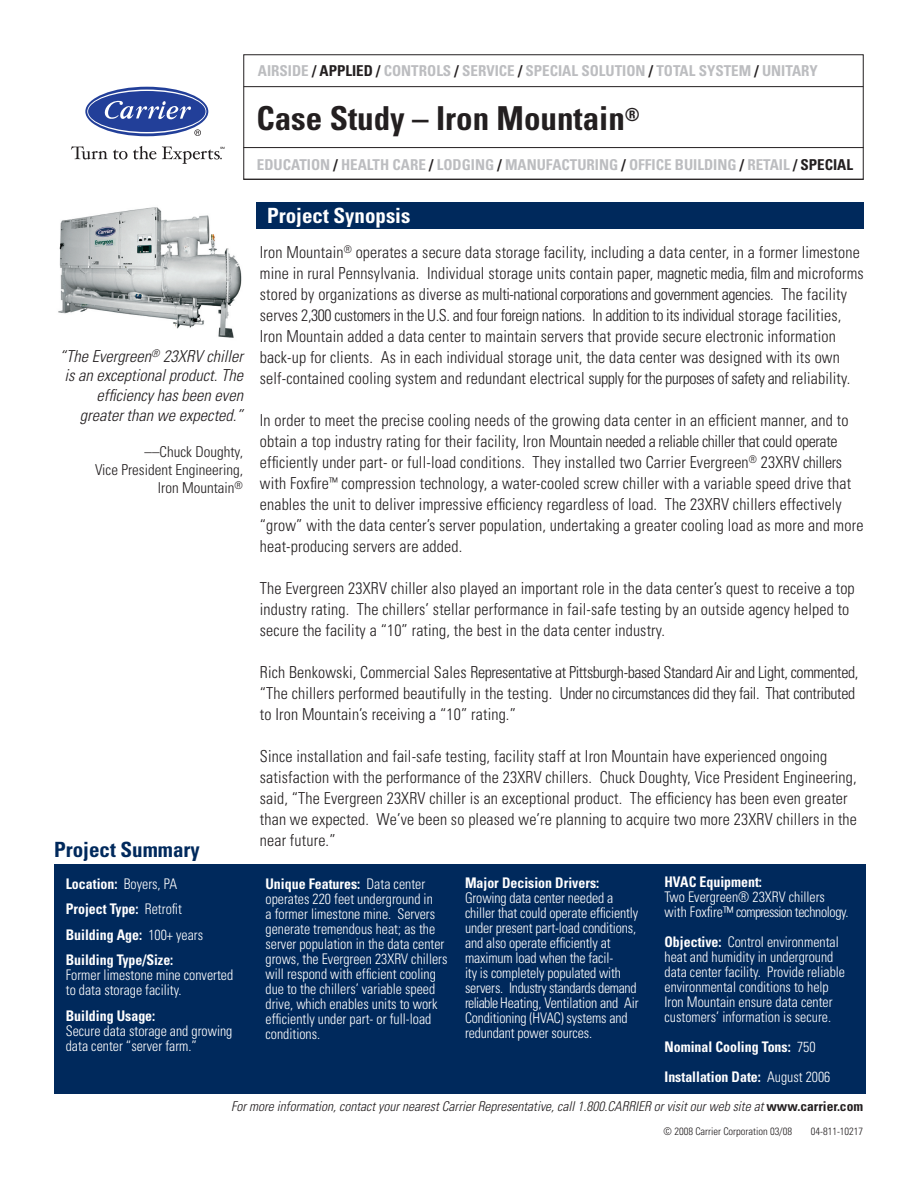
<style>
.page{position:relative;width:918px;height:1188px;background:#fff}
.page>*{position:absolute;margin:0;border:0;box-sizing:border-box;transform-origin:0 0}
.t1{font:700 condensed 33px "Univers";color:#231f20}
.t2{font:700 condensed 21px "Univers";color:#fff}
.t3{font:700 condensed 21px "Univers";color:#00295c}
.t4{font:300 condensed 16.5px/21px "Univers";letter-spacing:.01em;color:#231f20}
.t5{font:300 condensed 16.5px/21px "Univers";letter-spacing:-.025em;color:#231f20}
.t6{font:italic 300 condensed 16.5px/19.8px "Univers";color:#231f20;text-align:right}
.t7{font:700 condensed 15px "Univers";color:#bcbdc0}
.t8{font:300 condensed 15px/18px "Univers";color:#231f20;text-align:right}
.t9{font:300 condensed 14.7px/15px "Univers";color:#fff;scale:.95 1}
.t10{font:700 condensed 14.7px/25.5px "Univers";color:#fff;scale:.95 1}
.t11{font:italic 300 condensed 13.5px "Univers";color:#231f20}
.t12{font:300 condensed 10.5px "Univers";color:#231f20}
.s1{color:#231f20}
.s2{font-weight:700}
.s3{font-weight:300}
.s4{font-weight:700;font-style:normal}
</style>
<div class="page">
<div style="left:243px;top:54px;width:621px;height:126px;border:1px solid #231f20"></div>
<hr style="left:244px;top:86px;width:619px;height:1px;background:#231f20">
<hr style="left:243px;top:179px;width:621px;height:1px;background:#231f20">
<div style="left:256px;top:202px;width:608px;height:28px;background:#00295c"></div>
<hr style="left:243px;top:147px;width:621px;height:1px;background:#231f20">
<svg style="left:194px;top:129px;width:7px;height:7px"></svg>
<svg style="left:85px;top:87px;width:123px;height:49px"></svg>
<svg style="left:87px;top:90px;width:119px;height:43px"></svg>
<div style="left:88px;top:91px;width:118px;height:41px;background:#223f99;border-radius:50%"></div>
<svg style="left:104px;top:100px;width:87px;height:20px"></svg>
<svg style="left:71px;top:146px;width:85px;height:14px"></svg>
<svg style="left:162px;top:147px;width:63px;height:17px"></svg>
<div style="left:54px;top:864px;width:811px;height:230px;background:#00295c"></div>
<img style="left:58px;top:207px;width:184px;height:131px">
<p class="t7" style="left:258px;top:62px;width:561px">AIRSIDE <span class="s1">/ APPLIED /</span> CONTROLS <span class="s1">/</span> SERVICE <span class="s1">/</span> SPECIAL SOLUTION <span class="s1">/</span> TOTAL SYSTEM <span class="s1">/</span> UNITARY</p>
<h1 class="t1" style="left:256px;top:98px;width:385px">Case Study – Iron Mountain<sup>®</sup></h1>
<p class="t7" style="left:257px;top:155px;width:598px">EDUCATION <span class="s1">/</span> HEALTH CARE <span class="s1">/</span> LODGING <span class="s1">/</span> MANUFACTURING <span class="s1">/</span> OFFICE BUILDING <span class="s1">/</span> RETAIL <span class="s1">/ SPECIAL</span></p>
<p class="t6" style="left:60px;top:346px;width:185px">“The Evergreen<sup>®</sup> 23XRV chiller is an exceptional product. The efficiency has been even greater than we expected.”</p>
<p class="t8" style="left:95px;top:443px;width:149px">––Chuck Doughty,<br>Vice President Engineering,<br>Iron Mountain<sup>®</sup></p>
<p class="t3" style="left:54px;top:837px;width:147px">Project Summary</p>
<p class="t2" style="left:267px;top:203px;width:145px">Project Synopsis</p>
<p class="t4" style="left:260px;top:241px;width:605px">Iron Mountain<sup>®</sup> operates a secure data storage facility, including a data center, in a former limestone mine in rural Pennsylvania. Individual storage units contain paper, magnetic media, film and microforms stored by organizations as diverse as multi-national corporations and government agencies. The facility serves 2,300 customers in the U.S. and four foreign nations. In addition to its individual storage facilities, Iron Mountain added a data center to maintain servers that provide secure electronic information back-up for clients. As in each individual storage unit, the data center was designed with its own self-contained cooling system and redundant electrical supply for the purposes of safety and reliability.</p>
<p class="t4" style="left:260px;top:409px;width:605px">In order to meet the precise cooling needs of the growing data center in an efficient manner, and to obtain a top industry rating for their facility, Iron Mountain needed a reliable chiller that could operate efficiently under part- or full-load conditions. They installed two Carrier Evergreen<sup>®</sup> 23XRV chillers with Foxfire<sup>™</sup> compression technology, a water-cooled screw chiller with a variable speed drive that enables the unit to deliver impressive efficiency regardless of load. The 23XRV chillers effectively “grow” with the data center’s server population, undertaking a greater cooling load as more and more heat-producing servers are added.</p>
<p class="t4" style="left:260px;top:577px;width:596px">The Evergreen 23XRV chiller also played an important role in the data center’s quest to receive a top industry rating. The chillers’ stellar performance in fail-safe testing by an outside agency helped to secure the facility a “10” rating, the best in the data center industry.</p>
<p class="t5" style="left:260px;top:661px;width:600px">Rich Benkowski, Commercial Sales Representative at Pittsburgh-based Standard Air and Light, commented, “The chillers performed beautifully in the testing. Under no circumstances did they fail. That contributed to Iron Mountain’s receiving a “10” rating.”</p>
<p class="t4" style="left:260px;top:745px;width:599px">Since installation and fail-safe testing, facility staff at Iron Mountain have experienced ongoing satisfaction with the performance of the 23XRV chillers. Chuck Doughty, Vice President Engineering, said, “The Evergreen 23XRV chiller is an exceptional product. The efficiency has been even greater than we expected. We’ve been so pleased we’re planning to acquire two more 23XRV chillers in the near future.”</p>
<p class="t10" style="left:665px;top:869px;width:104px">HVAC Equipment:</p>
<p class="t9" style="left:664px;top:889px;width:195px">Two Evergreen® 23XRV chillers with Foxfire™ compression technology.</p>
<p class="t9" style="left:664px;top:934px;width:192px"><span class="s2">Objective:</span> Control environmental heat and humidity in underground data center facility. Provide reliable environmental conditions to help Iron Mountain ensure data center customers’ information is secure.</p>
<p class="t10" style="left:664px;top:1032px;width:176px;line-height:30px">Nominal Cooling Tons: <span class="s3">750<br></span>Installation Date: <span class="s3">August 2006</span></p>
<p class="t11" style="left:231px;top:1098px;width:634px">For more information, contact your nearest Carrier Representative, call 1.800.CARRIER or visit our web site at <span class="s4">www.carrier.com</span></p>
<p class="t12" style="left:664px;top:1125px;width:130px">© 2008 Carrier Corporation 03/08</p>
<p class="t12" style="left:811px;top:1125px;width:54px">04-811-10217</p>
<p class="t9" style="left:265px;top:876px;width:193px"><span class="s2">Unique Features:</span> Data center operates 220 feet underground in<br>a former limestone mine. Servers generate tremendous heat; as the server population in the data center grows, the Evergreen 23XRV chillers will respond with efficient cooling due to the chillers’ variable speed drive, which enables units to work efficiently under part- or full-load conditions.</p>
<p class="t10" style="left:465px;top:870px;width:143px">Major Decision Drivers:</p>
<p class="t10" style="left:66px;top:870px;width:146px">Location: <span class="s3">Boyers, PA<br></span>Project Type: <span class="s3">Retrofit<br></span>Building Age: <span class="s3">100+ years<br></span>Building Type/Size:</p>
<p class="t9" style="left:66px;top:967px;width:178px">Former limestone mine converted to data storage facility.</p>
<p class="t10" style="left:66px;top:1002px;width:96px">Building Usage:</p>
<p class="t9" style="left:66px;top:1023px;width:177px">Secure data storage and growing data center “server farm.”</p>
<p class="t9" style="left:465px;top:891px;width:184px">Growing data center needed a chiller that could operate efficiently under present part-load conditions, and also operate efficiently at maximum load when the facil-<br>ity is completely populated with servers. Industry standards demand reliable Heating, Ventilation and Air Conditioning (HVAC) systems and redundant power sources.</p>
</div>
